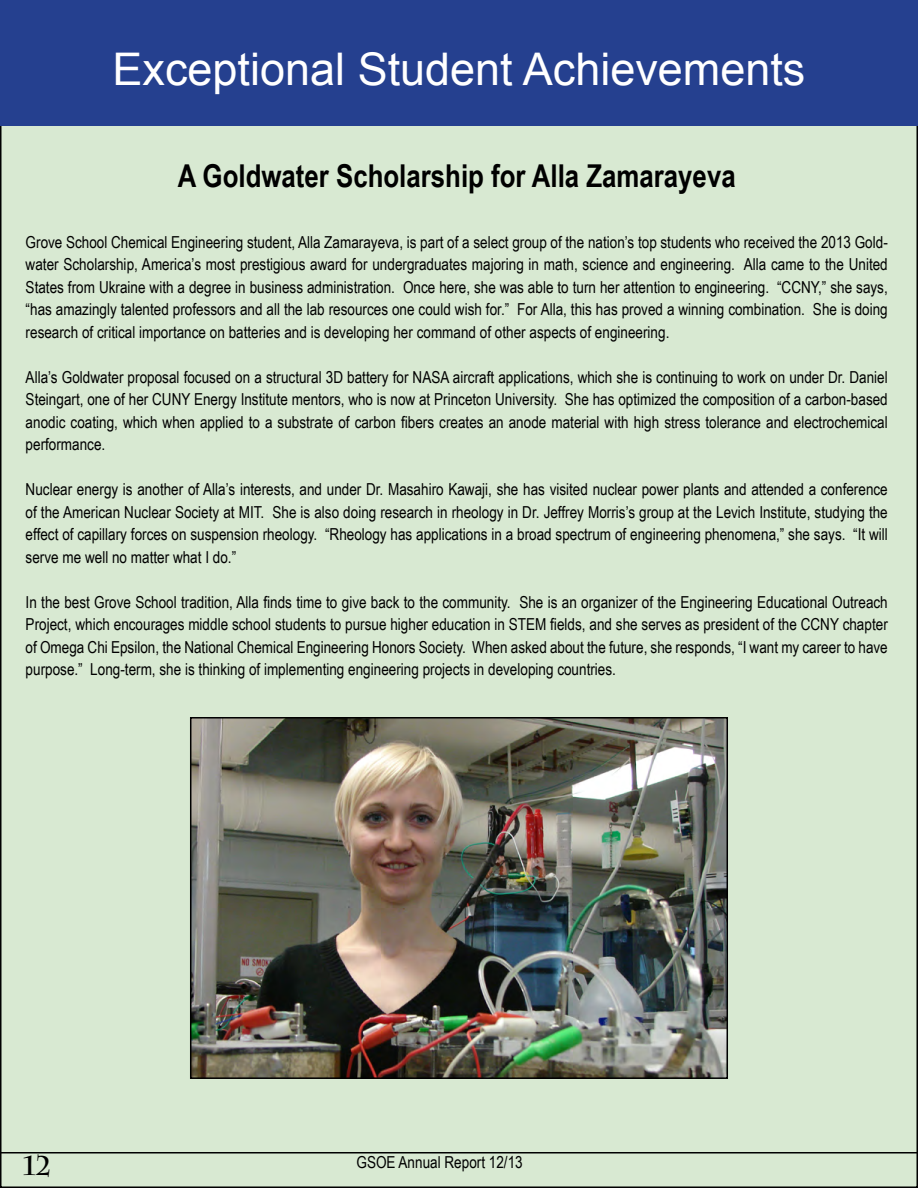
<style>
.page{position:relative;width:918px;height:1188px;background:#fff}
.page>*{position:absolute;margin:0;border:0;box-sizing:border-box;transform-origin:0 0}
.t1{font:45px "Arial";color:#fff}
.t2{font:700 31.5px "Arial Narrow";color:#000}
.t3{font:700 27px "Charlemagne Std";color:#000}
.t4{font:16.5px/22.5px "Arial Narrow";color:#000;text-align:justify}
</style>
<div class="page">
<div style="left:1px;top:1px;width:916px;height:1186px;background:#d8e9d2"></div>
<hr style="left:0;top:1152px;width:918px;height:2px;background:#000">
<div style="left:0;top:0;width:918px;height:126px;background:#25408f"></div>
<img style="left:193px;top:720px;width:532px;height:356px">
<div style="left:190px;top:717px;width:538px;height:362px;border:2px solid #000"></div>
<p class="t1" style="left:113px;top:40px;width:694px">Exceptional Student Achievements</p>
<p class="t2" style="left:178px;top:152px;width:559px">A Goldwater Scholarship for Alla Zamarayeva</p>
<p class="t4" style="left:26px;top:230px;width:864px">Grove School Chemical Engineering student, Alla Zamarayeva, is part of a select group of the nation’s top students who received the 2013 Gold&shy;water Scholarship, America’s most prestigious award for undergraduates majoring in math, science and engineering. Alla came to the United States from Ukraine with a degree in business administration. Once here, she was able to turn her attention to engineering. “CCNY,” she says, “has amazingly talented professors and all the lab resources one could wish for.” For Alla, this has proved a winning combination. She is doing research of critical importance on batteries and is developing her command of other aspects of engineering.</p>
<p class="t4" style="left:26px;top:365px;width:864px">Alla’s Goldwater proposal focused on a structural 3D battery for NASA aircraft applications, which she is continuing to work on under Dr. Daniel Steingart, one of her CUNY Energy Institute mentors, who is now at Princeton University. She has optimized the composition of a carbon-based anodic coating, which when applied to a substrate of carbon fibers creates an anode material with high stress tolerance and electrochemical performance.</p>
<p class="t4" style="left:26px;top:478px;width:864px">Nuclear energy is another of Alla’s interests, and under Dr. Masahiro Kawaji, she has visited nuclear power plants and attended a conference of the American Nuclear Society at MIT. She is also doing research in rheology in Dr. Jeffrey Morris’s group at the Levich Institute, studying the effect of capillary forces on suspension rheology. “Rheology has applications in a broad spectrum of engineering phenomena,” she says. “It will serve me well no matter what I do.”</p>
<p class="t4" style="left:26px;top:590px;width:864px">In the best Grove School tradition, Alla finds time to give back to the community. She is an organizer of the Engineering Educational Outreach Project, which encourages middle school students to pursue higher education in STEM fields, and she serves as president of the CCNY chapter of Omega Chi Epsilon, the National Chemical Engineering Honors Society. When asked about the future, she responds, “I want my career to have purpose.” Long-term, she is thinking of implementing engineering projects in developing countries.</p>
<p class="t3" style="left:23px;top:1150px;width:30px">12</p>
<p class="t4" style="left:357px;top:1151px;width:168px">GSOE Annual Report 12/13</p>
</div>
